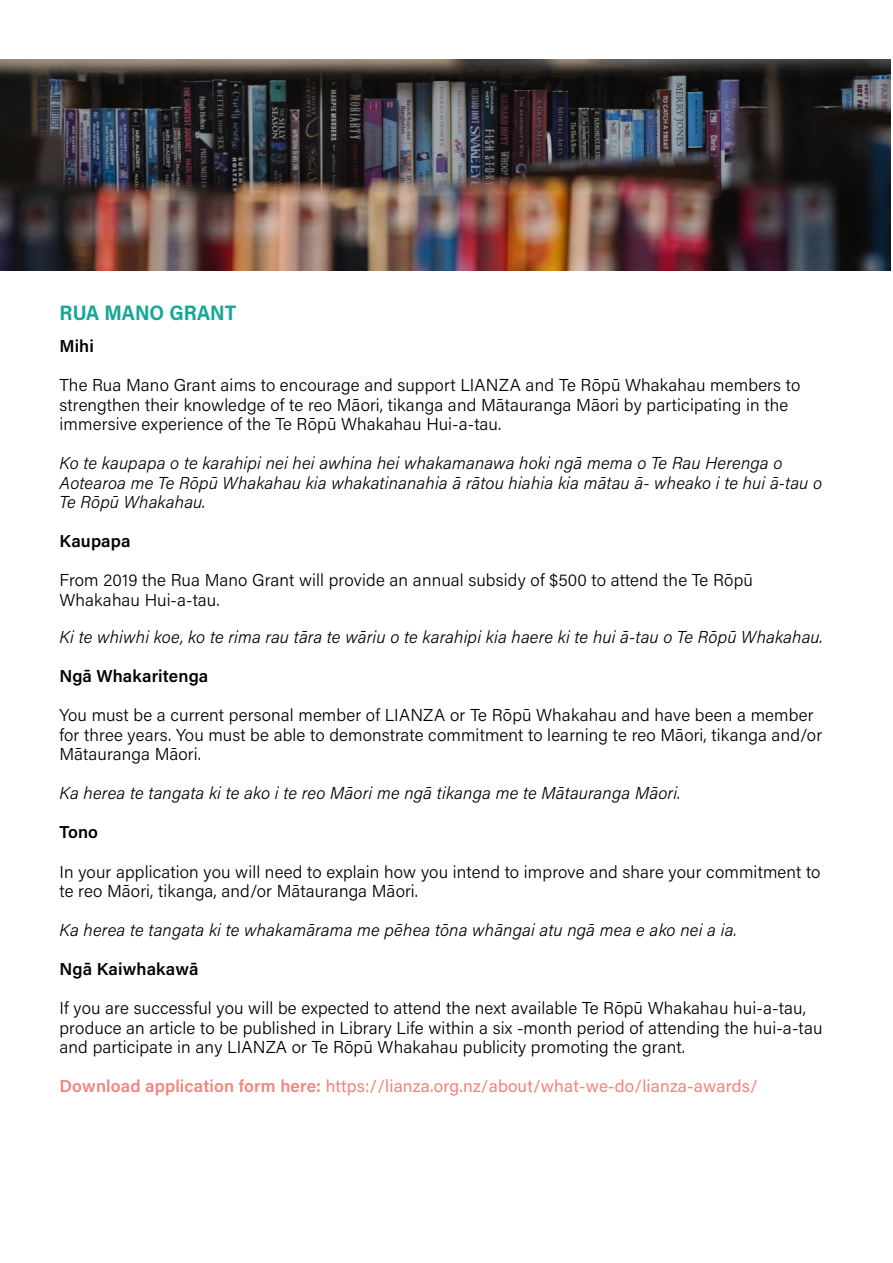
<style>
.page{position:relative;width:893px;height:1263px;background:#fff}
.page>*{position:absolute;margin:0;border:0;box-sizing:border-box;transform-origin:0 0}
.t1{font:700 21px "Acumin Pro Semi Cond";color:#16a797}
.t2{font:300 17.25px/19.5px "Acumin Pro";letter-spacing:.01em;color:#000}
.t3{font:italic 300 17.25px/19.5px "Acumin Pro";letter-spacing:.01em;color:#000}
.t4{font:17.25px "Acumin Pro";letter-spacing:.01em;color:#f4847b}
.t5{font:600 17.25px "Acumin Pro";letter-spacing:.01em;color:#000}
.s1{font-weight:600}
</style>
<div class="page">
<img style="left:0;top:60px;width:891px;height:210px">
<p class="t1" style="left:60px;top:298px;width:178px">RUA MANO GRANT</p>
<p class="t5" style="left:60px;top:334px;width:36px">Mihi</p>
<p class="t2" style="left:60px;top:375px;width:742px">The Rua Mano Grant aims to encourage and support LIANZA and Te Rōpū Whakahau members to strengthen their knowledge of te reo Māori, tikanga and Mātauranga Māori by participating in the immersive experience of the Te Rōpū Whakahau Hui-a-tau.</p>
<p class="t3" style="left:60px;top:453px;width:764px">Ko te kaupapa o te karahipi nei hei awhina hei whakamanawa hoki ngā mema o Te Rau Herenga o<br>Aotearoa me Te Rōpū Whakahau kia whakatinanahia ā rātou hiahia kia mātau ā- wheako i te hui ā-tau o<br>Te Rōpū Whakahau.</p>
<p class="t5" style="left:60px;top:529px;width:73px">Kaupapa</p>
<p class="t2" style="left:60px;top:570px;width:695px">From 2019 the Rua Mano Grant will provide an annual subsidy of $500 to attend the Te Rōpū<br>Whakahau Hui-a-tau.</p>
<p class="t3" style="left:60px;top:627px;width:765px">Ki te whiwhi koe, ko te rima rau tāra te wāriu o te karahipi kia haere ki te hui ā-tau o Te Rōpū Whakahau.</p>
<p class="t5" style="left:60px;top:664px;width:150px">Ngā Whakaritenga</p>
<p class="t2" style="left:60px;top:705px;width:764px">You must be a current personal member of LIANZA or Te Rōpū Whakahau and have been a member for three years. You must be able to demonstrate commitment to learning te reo Māori, tikanga and/or<br>Mātauranga Māori.</p>
<p class="t3" style="left:60px;top:783px;width:623px">Ka herea te tangata ki te ako i te reo Māori me ngā tikanga me te Mātauranga Māori.</p>
<p class="t5" style="left:60px;top:820px;width:40px">Tono</p>
<p class="t2" style="left:60px;top:861px;width:762px">In your application you will need to explain how you intend to improve and share your commitment to te reo Māori, tikanga, and/or Mātauranga Māori.</p>
<p class="t3" style="left:60px;top:919px;width:679px">Ka herea te tangata ki te whakamārama me pēhea tōna whāngai atu ngā mea e ako nei a ia.</p>
<p class="t5" style="left:60px;top:957px;width:141px">Ngā Kaiwhakawā</p>
<p class="t2" style="left:60px;top:997px;width:764px">If you are successful you will be expected to attend the next available Te Rōpū Whakahau hui-a-tau, produce an article to be published in Library Life within a six -month period of attending the hui-a-tau and participate in any LIANZA or Te Rōpū Whakahau publicity promoting the grant.</p>
<p class="t4" style="left:60px;top:1074px;width:700px"><span class="s1">Download application form here:</span> https://lianza.org.nz/about/what-we-do/lianza-awards/</p>
</div>
